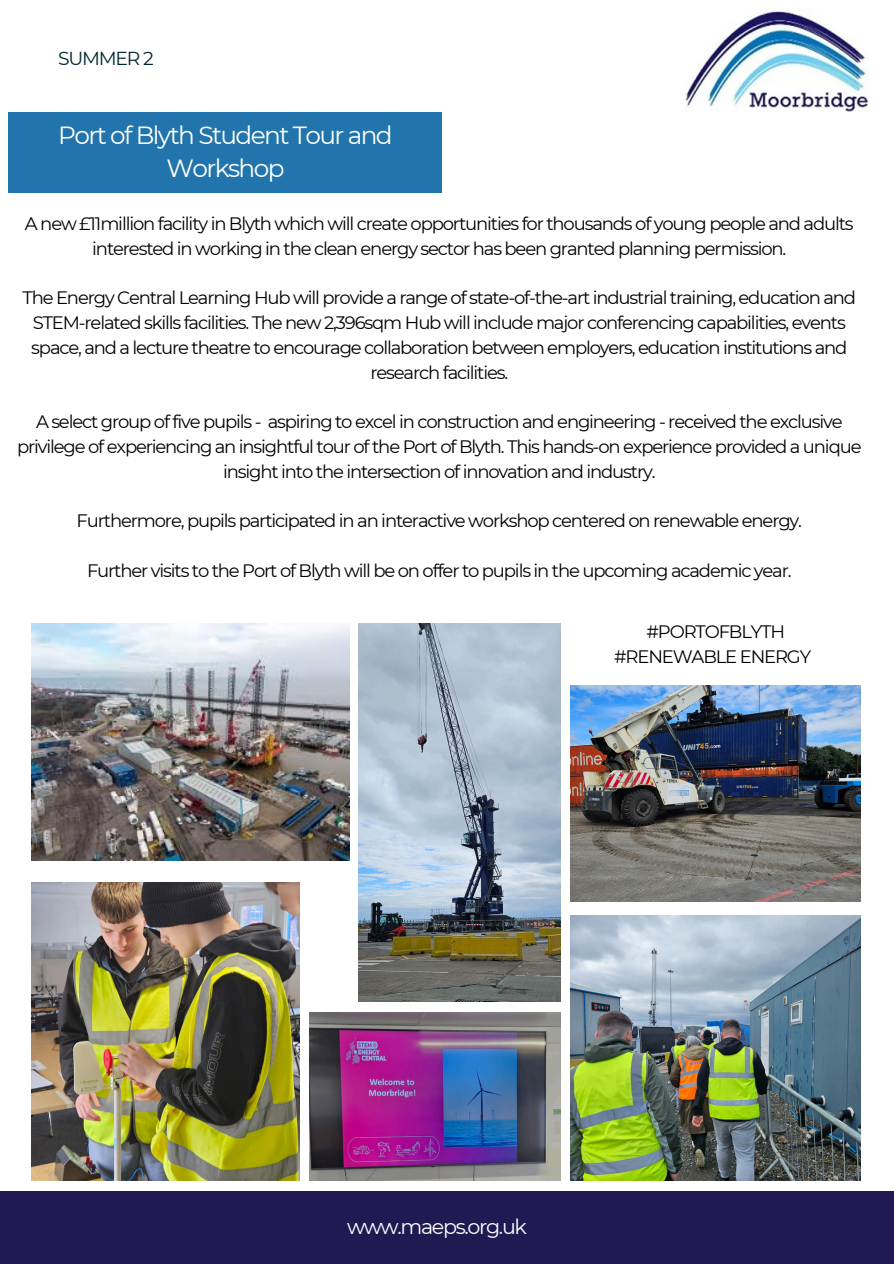
<style>
.page{position:relative;width:894px;height:1264px;background:#fff}
.page>*{position:absolute;margin:0;border:0;box-sizing:border-box;transform-origin:0 0}
.t1{font:24.75px/33.8px "Montserrat";letter-spacing:-.065em;color:#fff;text-align:center}
.t2{font:20.7px "Montserrat";letter-spacing:-.065em;color:#fff}
.t3{font:18.75px "Montserrat";letter-spacing:-.065em;color:#00272b}
.t4{font:18px/24.8px "Montserrat";letter-spacing:-.065em;color:#000;text-align:center}
.s1{color:#fff}
</style>
<div class="page">
<div style="left:0;top:1191px;width:893px;height:72px;background:#201952"></div>
<img style="left:685px;top:11px;width:184px;height:101px">
<div style="left:9px;top:112px;width:433px;height:81px;background:#2275ac"></div>
<img style="left:32px;top:623px;width:317px;height:237px">
<img style="left:570px;top:915px;width:290px;height:265px">
<img style="left:570px;top:685px;width:290px;height:216px">
<img style="left:358px;top:623px;width:202px;height:378px">
<img style="left:309px;top:1012px;width:251px;height:168px">
<img style="left:32px;top:882px;width:267px;height:298px">
<p class="t3" style="left:58px;top:47px;width:97px">SUMMER 2</p>
<h1 class="t1" style="left:58px;top:118px;width:336px">Port of Blyth Student Tour and<br>Workshop</h1>
<p class="t4" style="left:25px;top:211px;width:830px">A new £11million facility in Blyth which will create opportunities for thousands ofyoung people and adults interested in working in the clean energy sector has been granted planning permission.</p>
<p class="t4" style="left:23px;top:285px;width:834px">The Energy Central Learning Hub will provide a range of state-of-the-art industrial training, education and STEM-related skills facilities. The new 2,396sqm Hub will include major conferencing capabilities, events space, and a lecture theatre to encourage collaboration between employers, education institutions and research facilities.</p>
<p class="t4" style="left:17px;top:409px;width:845px">A select group of five pupils - aspiring to excel in construction and engineering - received the exclusive privilege of experiencing an insightful tour of the Port of Blyth. This hands-on experience provided a unique insight into the intersection of innovation and industry.</p>
<p class="t4" style="left:77px;top:508px;width:726px">Furthermore, pupils participated in an interactive workshop centered on renewable energy.</p>
<p class="t4" style="left:87px;top:558px;width:706px">Further visits to the Port of Blyth will be on offer to pupils in the upcoming academic year.</p>
<p class="t4" style="left:646px;top:619px;width:140px">#PORTOFBLYTH</p>
<h3 class="t4" style="left:614px;top:644px;width:204px">#RENEWABLE ENERGY<span class="s1">t</span></h3>
<p class="t2" style="left:347px;top:1214px;width:181px">www.maeps.org.uk</p>
</div>
